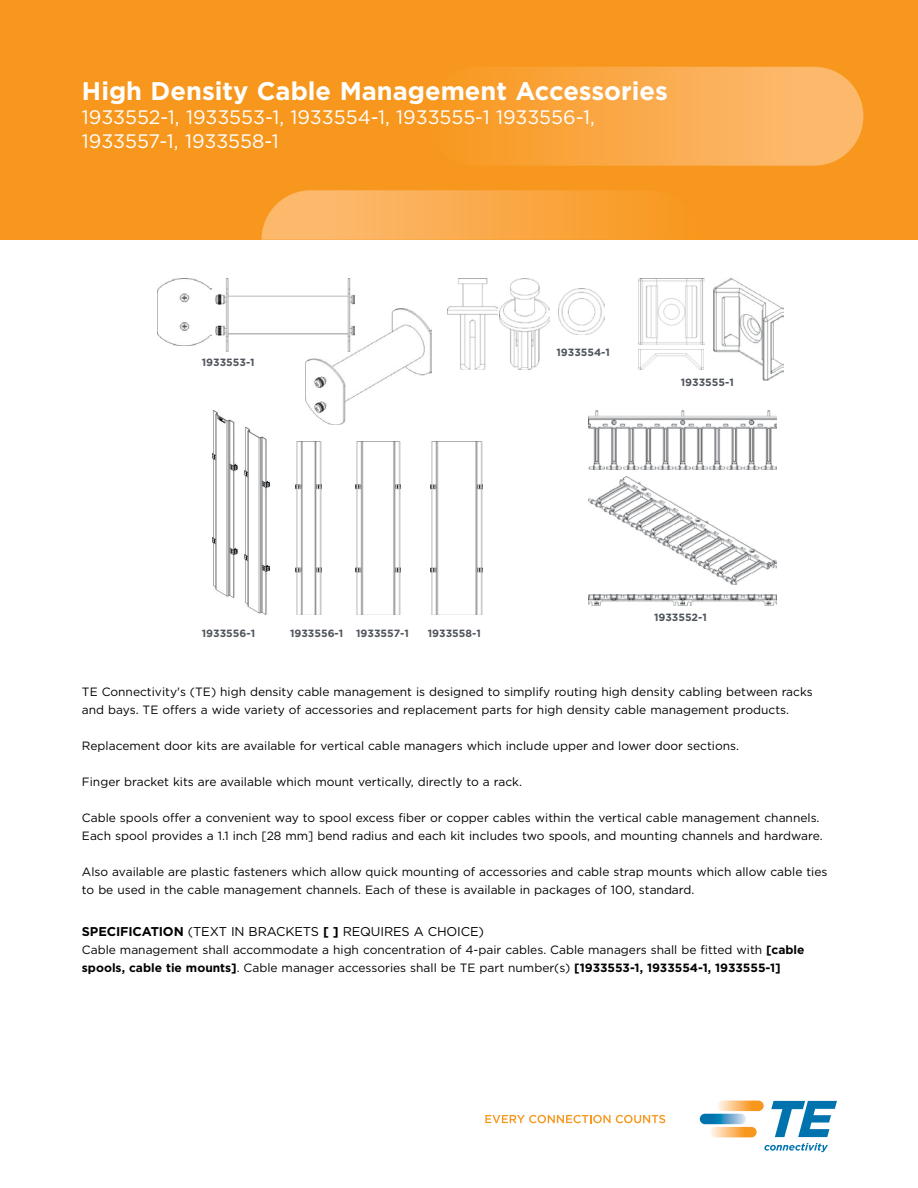
<style>
.page{position:relative;width:918px;height:1188px;background:#fff}
.page>*{position:absolute;margin:0;border:0;box-sizing:border-box;transform-origin:0 0}
.t1{font:700 25.5px "Gotham";color:#fff}
.t2{font:19.5px/24px "Gotham";color:#fff}
.t3{font:12.75px "Gotham";letter-spacing:-.01em;color:#000}
.t4{font:12px/18px "Gotham";color:#000}
.t5{font:700 10.5px "Gotham";color:#4f545c}
.s1{font-weight:700}
</style>
<div class="page">
<hr style="left:0;top:0;width:918px;height:2px;background:#f8971d">
<div style="left:0;top:2px;width:918px;height:238px;background:#f8971d"></div>
<img style="left:427px;top:67px;width:436px;height:99px;border-radius:49px">
<img style="left:262px;top:190px;width:384px;height:50px">
<svg style="left:717px;top:1101px;width:47px;height:10px"></svg>
<svg style="left:710px;top:1127px;width:47px;height:10px"></svg>
<svg style="left:700px;top:1114px;width:46px;height:10px"></svg>
<svg style="left:771px;top:1101px;width:66px;height:36px"></svg>
<svg style="left:764px;top:1143px;width:64px;height:9px"></svg>
<svg style="left:485px;top:1115px;width:180px;height:8px"></svg>
<img style="left:295px;top:441px;width:26px;height:174px">
<img style="left:355px;top:441px;width:45px;height:174px">
<img style="left:430px;top:441px;width:53px;height:174px">
<img style="left:244px;top:426px;width:26px;height:189px">
<img style="left:212px;top:411px;width:26px;height:187px">
<img style="left:589px;top:594px;width:188px;height:11px">
<img style="left:589px;top:477px;width:188px;height:107px">
<img style="left:589px;top:411px;width:188px;height:59px">
<img style="left:306px;top:309px;width:125px;height:116px">
<img style="left:216px;top:278px;width:139px;height:73px">
<img style="left:158px;top:278px;width:53px;height:67px">
<img style="left:500px;top:278px;width:50px;height:92px">
<img style="left:447px;top:278px;width:50px;height:92px">
<img style="left:559px;top:288px;width:46px;height:46px">
<img style="left:638px;top:278px;width:66px;height:67px">
<img style="left:713px;top:278px;width:71px;height:102px">
<img style="left:638px;top:349px;width:66px;height:21px">
<h1 class="t1" style="left:82px;top:74px;width:588px">High Density Cable Management Accessories</h1>
<h2 class="t2" style="left:82px;top:105px;width:514px">1933552-1, 1933553-1, 1933554-1, 1933555-1 1933556-1,<br>1933557-1, 1933558-1</h2>
<p class="t5" style="left:202px;top:355px;width:54px">1933553-1</p>
<p class="t5" style="left:556px;top:345px;width:55px">1933554-1</p>
<p class="t5" style="left:681px;top:375px;width:54px">1933555-1</p>
<p class="t5" style="left:202px;top:626px;width:55px">1933556-1</p>
<p class="t5" style="left:290px;top:626px;width:120px">1933556-1 1933557-1</p>
<p class="t5" style="left:428px;top:626px;width:54px">1933558-1</p>
<p class="t5" style="left:654px;top:610px;width:54px">1933552-1</p>
<p class="t4" style="left:82px;top:682px;width:732px">TE Connectivity's (TE) high density cable management is designed to simplify routing high density cabling between racks and bays. TE offers a wide variety of accessories and replacement parts for high density cable management products.</p>
<p class="t4" style="left:82px;top:736px;width:659px">Replacement door kits are available for vertical cable managers which include upper and lower door sections.</p>
<p class="t4" style="left:82px;top:772px;width:442px">Finger bracket kits are available which mount vertically, directly to a rack.</p>
<p class="t4" style="left:82px;top:808px;width:742px">Cable spools offer a convenient way to spool excess fiber or copper cables within the vertical cable management channels.<br>Each spool provides a 1.1 inch [28 mm] bend radius and each kit includes two spools, and mounting channels and hardware.</p>
<p class="t4" style="left:82px;top:862px;width:747px">Also available are plastic fasteners which allow quick mounting of accessories and cable strap mounts which allow cable ties to be used in the cable management channels. Each of these is available in packages of 100, standard.</p>
<p class="t3" style="left:82px;top:923px;width:404px"><span class="s1">SPECIFICATION</span> (TEXT IN BRACKETS <span class="s1">[ ]</span> REQUIRES A CHOICE)</p>
<p class="t4" style="left:82px;top:940px;width:724px">Cable management shall accommodate a high concentration of 4-pair cables. Cable managers shall be fitted with <span class="s1">[cable spools, cable tie mounts]</span>. Cable manager accessories shall be TE part number(s) <span class="s1">[1933553-1, 1933554-1, 1933555-1]</span></p>
</div>
